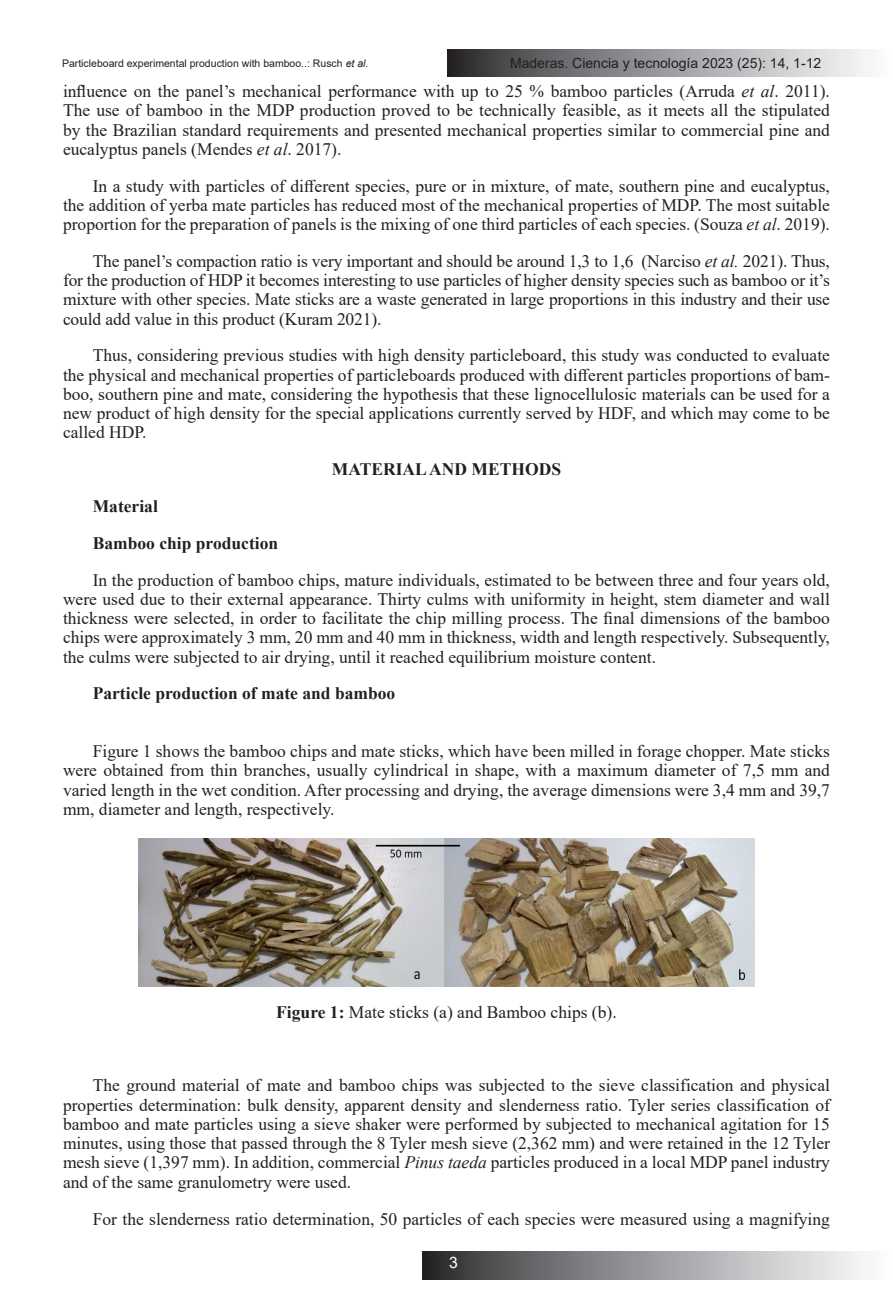
<style>
.page{position:relative;width:893px;height:1315px;background:#fff}
.page>*{position:absolute;margin:0;border:0;box-sizing:border-box;transform-origin:0 0}
.New_paragraph{font:17.5px/19.2px "Times New Roman";color:#231f20;text-align:justify}
.Paragraph{font:17.5px/19.2px "Times New Roman";color:#231f20;text-align:justify}
.t1{font:700 17.5px "Times New Roman";color:#231f20}
.t2{font:15.75px "Arial";color:#fff}
.t3{font:14px "Arial";color:#231f20}
.t4{font:10.5px "Arial";color:#231f20}
.s1{font-style:italic}
.s2{font-weight:700}
</style>
<div class="page">
<svg style="left:448px;top:49px;width:420px;height:28px;background:#949597"></svg>
<svg style="left:423px;top:1252px;width:444px;height:27px;background:#949597"></svg>
<img style="left:139px;top:838px;width:615px;height:148px">
<p class="t4" style="left:62px;top:56px;width:308px">Particleboard experimental production with bamboo..: Rusch <span class="s1">et al.</span></p>
<p class="t3" style="left:510px;top:53px;width:313px">Maderas. Ciencia y tecnología 2023 (25): 14, 1-12</p>
<p class="New_paragraph" style="left:63px;top:81px;width:768px">influence on the panel’s mechanical performance with up to 25 % bamboo particles (Arruda <span class="s1">et al</span>. 2011).<br>The use of bamboo in the MDP production proved to be technically feasible, as it meets all the stipulated by the Brazilian standard requirements and presented mechanical properties similar to commercial pine and eucalyptus panels (Mendes <span class="s1">et al</span>. 2017).</p>
<p class="New_paragraph" style="left:63px;top:176px;width:768px;text-indent:30px">In a study with particles of different species, pure or in mixture, of mate, southern pine and eucalyptus, the addition of yerba mate particles has reduced most of the mechanical properties of MDP. The most suitable proportion for the preparation of panels is the mixing of one third particles of each species. (Souza <span class="s1">et al</span>. 2019).</p>
<p class="New_paragraph" style="left:63px;top:251px;width:769px;text-indent:30px">The panel’s compaction ratio is very important and should be around 1,3 to 1,6 (Narciso <span class="s1">et al.</span> 2021). Thus, for the production of HDP it becomes interesting to use particles of higher density species such as bamboo or it’s mixture with other species. Mate sticks are a waste generated in large proportions in this industry and their use could add value in this product (Kuram 2021).</p>
<p class="New_paragraph" style="left:63px;top:345px;width:768px;text-indent:30px">Thus, considering previous studies with high density particleboard, this study was conducted to evaluate the physical and mechanical properties of particleboards produced with different particles proportions of bam&shy;boo, southern pine and mate, considering the hypothesis that these lignocellulosic materials can be used for a new product of high density for the special applications currently served by HDF, and which may come to be called HDP.</p>
<p class="t1" style="left:332px;top:457px;width:231px">MATERIAL AND METHODS</p>
<p class="t1" style="left:93px;top:493px;width:67px">Material</p>
<p class="t1" style="left:93px;top:530px;width:187px">Bamboo chip production</p>
<p class="New_paragraph" style="left:63px;top:569px;width:768px;text-indent:30px">In the production of bamboo chips, mature individuals, estimated to be between three and four years old, were used due to their external appearance. Thirty culms with uniformity in height, stem diameter and wall thickness were selected, in order to facilitate the chip milling process. The final dimensions of the bamboo chips were approximately 3 mm, 20 mm and 40 mm in thickness, width and length respectively. Subsequently, the culms were subjected to air drying, until it reached equilibrium moisture content.</p>
<p class="t1" style="left:93px;top:681px;width:304px">Particle production of mate and bamboo</p>
<p class="Paragraph" style="left:63px;top:741px;width:768px;text-indent:30px">Figure 1 shows the bamboo chips and mate sticks, which have been milled in forage chopper. Mate sticks were obtained from thin branches, usually cylindrical in shape, with a maximum diameter of 7,5 mm and varied length in the wet condition. After processing and drying, the average dimensions were 3,4 mm and 39,7 mm, diameter and length, respectively.</p>
<p class="New_paragraph" style="left:276px;top:1002px;width:342px"><span class="s2">Figure 1:</span> Mate sticks (a) and Bamboo chips (b).</p>
<p class="New_paragraph" style="left:63px;top:1075px;width:768px;text-indent:30px">The ground material of mate and bamboo chips was subjected to the sieve classification and physical properties determination: bulk density, apparent density and slenderness ratio. Tyler series classification of bamboo and mate particles using a sieve shaker were performed by subjected to mechanical agitation for 15 minutes, using those that passed through the 8 Tyler mesh sieve (2,362 mm) and were retained in the 12 Tyler mesh sieve (1,397 mm). In addition, commercial <span class="s1">Pinus taeda</span> particles produced in a local MDP panel industry and of the same granulometry were used.</p>
<p class="New_paragraph" style="left:93px;top:1208px;width:739px">For the slenderness ratio determination, 50 particles of each species were measured using a magnifying</p>
<p class="t2" style="left:449px;top:1252px;width:10px">3</p>
</div>
